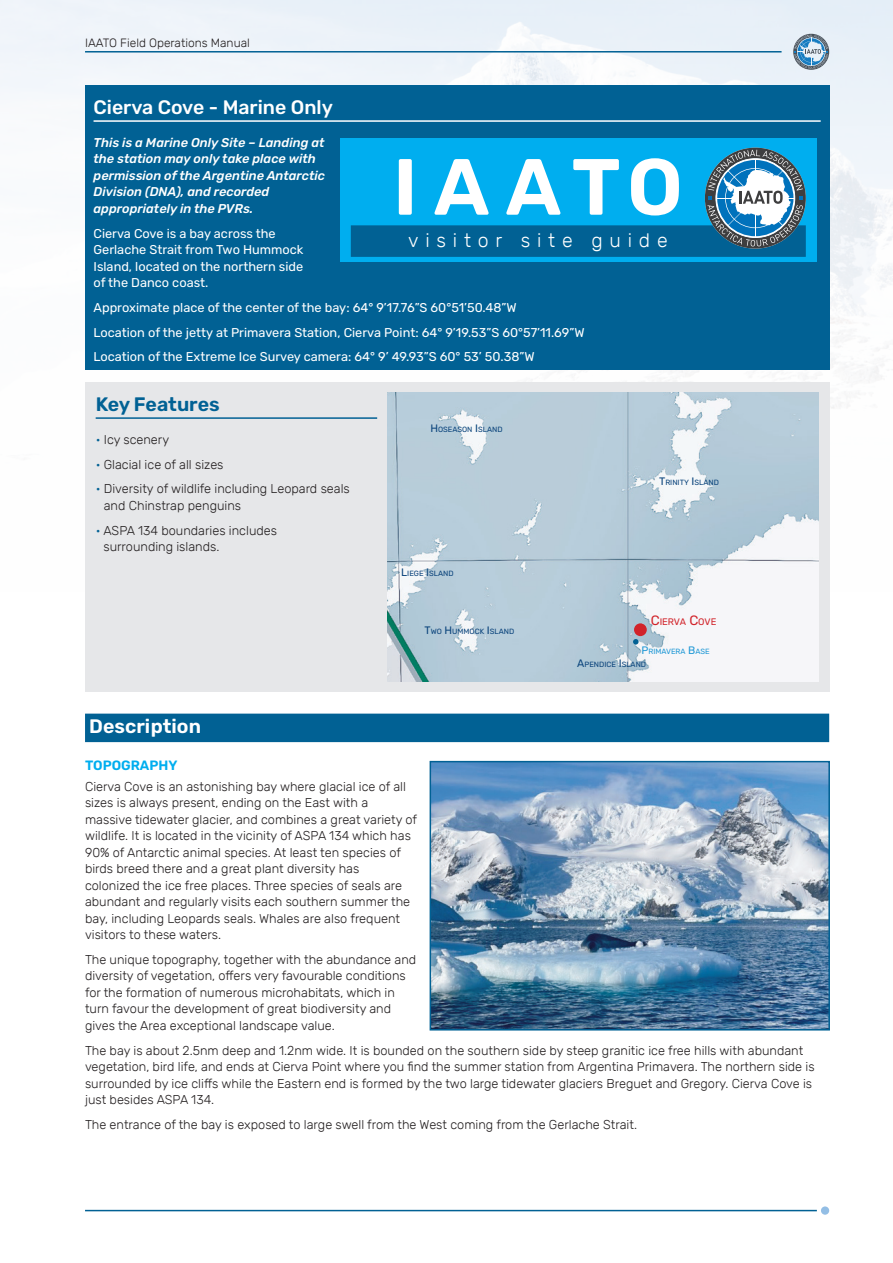
<style>
.page{position:relative;width:893px;height:1263px;background:#fff}
.page>*{position:absolute;margin:0;border:0;box-sizing:border-box;transform-origin:0 0}
.t1{font:600 79.5px "Rubik";letter-spacing:.165em;color:#fff}
.t2{font:500 19.5px "Rubik";color:#fff}
.t3{font:300 19.5px "Rubik";letter-spacing:.35em;color:#fff}
.t4{font:600 19.5px "Rubik";letter-spacing:-.005em;color:#016194}
.t5{font:600 19.5px "Rubik";color:#fff}
.t6{font:600 13.5px "Rubik";color:#00aeef}
.t7{font:300 12.75px/16.5px "Rubik";color:#231f20}
.t8{font:12.75px/16.5px "Rubik";color:#fff}
.t9{font:italic 500 12.75px/16.5px "Rubik";color:#fff}
.t10{font:300 12px "Rubik";color:#231f20}
.t11{font:9.45px "Rubik";letter-spacing:-.01em;color:#d1232a}
.t12{font:7.5px "Rubik";color:#0a437b}
.t13{font:7.5px "Rubik";color:#2199d6}
.s1{color:#016194}
.s2{font-size:10.8px}
.s3{font-size:13.5px}
</style>
<div class="page">
<hr style="left:85px;top:1210px;width:732px;height:1px;background:#016194">
<div style="left:821px;top:1206px;width:8px;height:9px;background:#93bee5;border-radius:50%"></div>
<img style="left:0;top:0;width:893px;height:600px">
<hr style="left:85px;top:51px;width:697px;height:2px;background:#016194">
<div style="left:85px;top:85px;width:744px;height:285px;background:#016194"></div>
<hr style="left:94px;top:120px;width:727px;height:2px;background:#fff">
<div style="left:85px;top:382px;width:744px;height:309px;background:#e6e7e9"></div>
<hr style="left:96px;top:417px;width:281px;height:2px;background:#016194">
<div style="left:340px;top:138px;width:476px;height:123px;background:#00aeef"></div>
<div style="left:351px;top:225px;width:455px;height:32px;background:#016194"></div>
<div style="left:85px;top:714px;width:744px;height:28px;background:#016194"></div>
<svg style="left:705px;top:148px;width:101px;height:101px"></svg>
<svg style="left:707px;top:150px;width:96px;height:96px;background:#6494af"></svg>
<img style="left:433px;top:764px;width:394px;height:263px">
<div style="left:430px;top:761px;width:400px;height:269px;border:2px solid #016194"></div>
<img style="left:388px;top:392px;width:431px;height:289px">
<div style="left:634px;top:623px;width:13px;height:13px;background:#d1232a;border-radius:50%"></div>
<svg style="left:633px;top:639px;width:6px;height:5px"></svg>
<p class="t10" style="left:85px;top:37px;width:166px">IAATO Field Operations Manual</p>
<h2 class="t2" style="left:94px;top:96px;width:241px">Cierva Cove - Marine Only</h2>
<p class="t9" style="left:94px;top:135px;width:233px">This is a Marine Only Site – Landing at the station may only take place with permission of the Argentine Antarctic Division (DNA), and recorded appropriately in the PVRs.</p>
<p class="t8" style="left:94px;top:225px;width:211px">Cierva Cove is a bay across the<br>Gerlache Strait from Two Hummock<br>Island, located on the northern side of the Danco coast.</p>
<p class="t8" style="left:94px;top:295px;width:492px;line-height:24.8px">Approximate place of the center of the bay: 64° 9’17.76”S 60°51’50.48”W<br>Location of the jetty at Primavera Station, Cierva Point: 64° 9’19.53”S 60°57’11.69”W<br>Location of the Extreme Ice Survey camera: 64° 9’ 49.93”S 60° 53’ 50.38”W</p>
<h2 class="t4" style="left:96px;top:393px;width:125px">Key Features</h2>
<p class="t7" style="left:96px;top:432px;width:75px"><span class="s1">•</span> Icy scenery</p>
<p class="t7" style="left:96px;top:456px;width:129px"><span class="s1">•</span> Glacial ice of all sizes</p>
<p class="t7" style="left:104px;top:481px;width:248px;text-indent:-8px"><span class="s1">•</span> Diversity of wildlife including Leopard seals and Chinstrap penguins</p>
<p class="t7" style="left:103px;top:522px;width:175px;text-indent:-8px"><span class="s1">•</span> ASPA 134 boundaries includes surrounding islands.</p>
<h1 class="t1" style="left:393px;top:143px;width:291px">IAATO</h1>
<h2 class="t3" style="left:408px;top:229px;width:261px">visitor site guide</h2>
<p class="t12" style="left:430px;top:425px;width:74px"><span class="s2">H</span>OSEASON <span class="s2">I</span> SLAND</p>
<p class="t12" style="left:659px;top:478px;width:61px"><span class="s2">T</span>RINITY <span class="s2">I</span> SLAND</p>
<p class="t12" style="left:401px;top:569px;width:54px"><span class="s2">L</span>IEGE <span class="s2">I</span>SLAND</p>
<p class="t12" style="left:425px;top:627px;width:91px"><span class="s2">T</span>WO <span class="s2">H</span>UMMOCK <span class="s2">I</span>SLAND</p>
<p class="t11" style="left:651px;top:617px;width:67px"><span class="s3">C</span>IERVA <span class="s3">C</span>OVE</p>
<p class="t13" style="left:641px;top:647px;width:70px"><span class="s2">P</span>RIMAVERA <span class="s2">B</span>ASE</p>
<p class="t12" style="left:577px;top:660px;width:70px"><span class="s2">A</span>PENDICE <span class="s2">I</span>SLAND</p>
<h2 class="t5" style="left:89px;top:715px;width:113px">Description</h2>
<p class="t6" style="left:85px;top:758px;width:94px">TOPOGRAPHY</p>
<p class="t7" style="left:85px;top:778px;width:334px">Cierva Cove is an astonishing bay where glacial ice of all sizes is always present, ending on the East with a massive tidewater glacier, and combines a great variety of wildlife. It is located in the vicinity of ASPA 134 which has 90% of Antarctic animal species. At least ten species of birds breed there and a great plant diversity has colonized the ice free places. Three species of seals are abundant and regularly visits each southern summer the bay, including Leopards seals. Whales are also frequent visitors to these waters.</p>
<p class="t7" style="left:85px;top:951px;width:333px">The unique topography, together with the abundance and diversity of vegetation, offers very favourable conditions for the formation of numerous microhabitats, which in turn favour the development of great biodiversity and gives the Area exceptional landscape value.</p>
<p class="t7" style="left:85px;top:1042px;width:731px">The bay is about 2.5nm deep and 1.2nm wide. It is bounded on the southern side by steep granitic ice free hills with abundant vegetation, bird life, and ends at Cierva Point where you find the summer station from Argentina Primavera. The northern side is surrounded by ice cliffs while the Eastern end is formed by the two large tidewater glaciers Breguet and Gregory. Cierva Cove is just besides ASPA 134.</p>
<p class="t7" style="left:85px;top:1116px;width:553px">The entrance of the bay is exposed to large swell from the West coming from the Gerlache Strait.</p>
</div>
